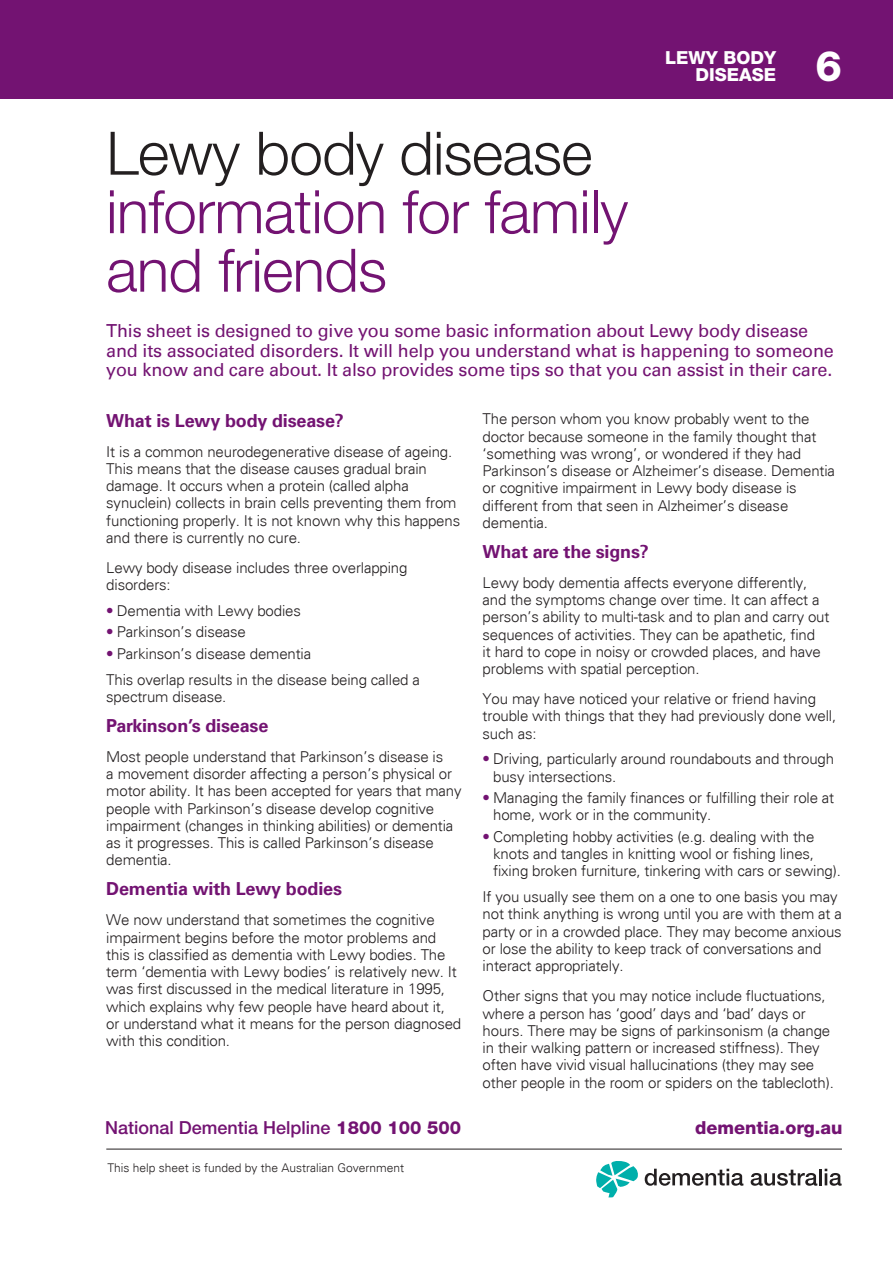
<style>
.page{position:relative;width:893px;height:1263px;background:#fff}
.page>*{position:absolute;margin:0;border:0;box-sizing:border-box;transform-origin:0 0}
.Heading_Large{font:300 60px/58.5px "Helvetica Neue LT Std";letter-spacing:-.01em;color:#731372}
.Heading_Large-2{font:800 42px "Helvetica Neue LT Std";color:#fff}
.Introduction{font:18px/19.5px "Univers LT Std";letter-spacing:-.01em;color:#731372}
.Subheading_Intro_Sma{font:700 18px "Univers LT Std";letter-spacing:-.01em;color:#731372}
.t1{font:500 18px "Helvetica Neue LT Std";color:#731372}
.t2{font:800 18px/17.2px "Helvetica Neue LT Std";color:#fff;text-align:right}
.t3{font:800 18px "Helvetica Neue LT Std";color:#731372}
.Subheading_Intro_Sma-2{font:300 15px/17.2px "Univers";letter-spacing:-.01em;color:#231f20}
.t4{font:300 12px "Univers";color:#231f20}
.s1{color:#231f20}
.s2{color:#731372}
.s3{font-weight:800}
</style>
<div class="page">
<div style="left:0;top:0;width:893px;height:99px;background:#731372"></div>
<hr style="left:106px;top:1149px;width:736px;height:1px;background:#231f20">
<svg style="left:596px;top:1161px;width:42px;height:36px"></svg>
<svg style="left:645px;top:1169px;width:98px;height:17px"></svg>
<svg style="left:751px;top:1170px;width:66px;height:16px"></svg>
<hr style="left:819px;top:1169px;width:3px;height:16px;background:#231f20">
<svg style="left:825px;top:1169px;width:17px;height:17px"></svg>
<p class="Heading_Large" style="left:106px;top:123px;width:523px"><span class="s1">Lewy body disease </span>information for family and friends</p>
<p class="t2" style="left:665px;top:48px;width:113px">LEWY BODY<br>DISEASE</p>
<p class="Heading_Large-2" style="left:815px;top:41px;width:28px">6</p>
<p class="Introduction" style="left:106px;top:321px;width:729px">This sheet is designed to give you some basic information about Lewy body disease and its associated disorders. It will help you understand what is happening to someone you know and care about. It also provides some tips so that you can assist in their care.</p>
<p class="Subheading_Intro_Sma-2" style="left:483px;top:410px;width:354px">The person whom you know probably went to the doctor because someone in the family thought that ‘something was wrong’, or wondered if they had Parkinson’s disease or Alzheimer’s disease. Dementia or cognitive impairment in Lewy body disease is different from that seen in Alzheimer’s disease dementia.</p>
<p class="Subheading_Intro_Sma" style="left:483px;top:541px;width:168px">What are the signs?</p>
<p class="Subheading_Intro_Sma-2" style="left:483px;top:574px;width:348px">Lewy body dementia affects everyone differently, and the symptoms change over time. It can affect a person’s ability to multi-task and to plan and carry out sequences of activities. They can be apathetic, find<br>it hard to cope in noisy or crowded places, and have problems with spatial perception.</p>
<p class="Subheading_Intro_Sma-2" style="left:483px;top:690px;width:355px">You may have noticed your relative or friend having trouble with things that they had previously done well, such as:</p>
<p class="Subheading_Intro_Sma-2" style="left:493px;top:750px;width:342px;text-indent:-11px"><span class="s2">•</span> Driving, particularly around roundabouts and through busy intersections.</p>
<p class="Subheading_Intro_Sma-2" style="left:493px;top:789px;width:342px;text-indent:-11px"><span class="s2">•</span> Managing the family finances or fulfilling their role at home, work or in the community.</p>
<p class="Subheading_Intro_Sma-2" style="left:493px;top:828px;width:349px;text-indent:-11px"><span class="s2">•</span> Completing hobby activities (e.g. dealing with the knots and tangles in knitting wool or fishing lines, fixing broken furniture, tinkering with cars or sewing).</p>
<p class="Subheading_Intro_Sma-2" style="left:483px;top:888px;width:361px">If you usually see them on a one to one basis you may not think anything is wrong until you are with them at a party or in a crowded place. They may become anxious or lose the ability to keep track of conversations and interact appropriately.</p>
<p class="Subheading_Intro_Sma-2" style="left:483px;top:987px;width:353px">Other signs that you may notice include fluctuations, where a person has ‘good’ days and ‘bad’ days or hours. There may be signs of parkinsonism (a change in their walking pattern or increased stiffness). They often have vivid visual hallucinations (they may see other people in the room or spiders on the tablecloth).</p>
<p class="Subheading_Intro_Sma" style="left:106px;top:410px;width:239px">What is Lewy body disease?</p>
<p class="Subheading_Intro_Sma-2" style="left:106px;top:443px;width:355px">It is a common neurodegenerative disease of ageing.<br>This means that the disease causes gradual brain damage. It occurs when a protein (called alpha synuclein) collects in brain cells preventing them from functioning properly. It is not known why this happens and there is currently no cure.</p>
<p class="Subheading_Intro_Sma-2" style="left:106px;top:559px;width:303px">Lewy body disease includes three overlapping disorders:</p>
<p class="Subheading_Intro_Sma-2" style="left:106px;top:602px;width:196px"><span class="s2">•</span> Dementia with Lewy bodies</p>
<p class="Subheading_Intro_Sma-2" style="left:106px;top:623px;width:141px"><span class="s2">•</span> Parkinson’s disease</p>
<p class="Subheading_Intro_Sma-2" style="left:106px;top:645px;width:206px"><span class="s2">•</span> Parkinson’s disease dementia</p>
<p class="Subheading_Intro_Sma-2" style="left:106px;top:671px;width:315px">This overlap results in the disease being called a spectrum disease.</p>
<p class="Subheading_Intro_Sma" style="left:106px;top:715px;width:164px">Parkinson’s disease</p>
<p class="Subheading_Intro_Sma-2" style="left:106px;top:748px;width:357px">Most people understand that Parkinson’s disease is<br>a movement disorder affecting a person’s physical or motor ability. It has been accepted for years that many people with Parkinson’s disease develop cognitive impairment (changes in thinking abilities) or dementia as it progresses. This is called Parkinson’s disease dementia.</p>
<p class="Subheading_Intro_Sma" style="left:106px;top:878px;width:237px">Dementia with Lewy bodies</p>
<p class="Subheading_Intro_Sma-2" style="left:106px;top:911px;width:356px">We now understand that sometimes the cognitive impairment begins before the motor problems and this is classified as dementia with Lewy bodies. The term ‘dementia with Lewy bodies’ is relatively new. It was first discussed in the medical literature in 1995, which explains why few people have heard about it, or understand what it means for the person diagnosed with this condition.</p>
<p class="t1" style="left:105px;top:1117px;width:357px">National Dementia Helpline <span class="s3">1800 100 500</span></p>
<p class="t3" style="left:695px;top:1117px;width:149px">dementia.org.au</p>
<p class="t4" style="left:107px;top:1160px;width:298px">This help sheet is funded by the Australian Government</p>
</div>
